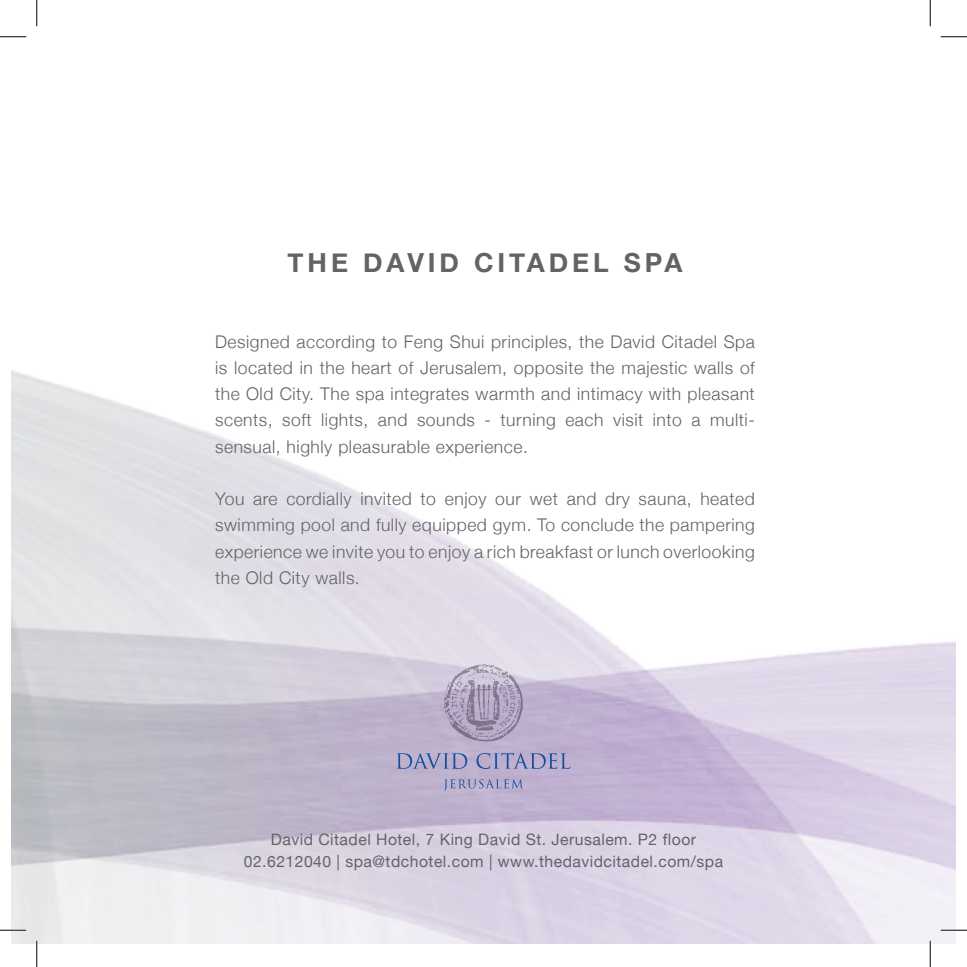
<style>
.page{position:relative;width:967px;height:967px;background:#fff}
.page>*{position:absolute;margin:0;border:0;box-sizing:border-box;transform-origin:0 0}
.t1{font:700 26.25px "Helvetica Neue";letter-spacing:.15em;color:#636366}
.t2{font:300 17.5px/26.2px "Helvetica Neue";letter-spacing:.03em;color:#636366;text-align:justify}
.t3{font:15.75px/22.8px "Helvetica Neue";letter-spacing:.03em;color:#636366;text-align:center}
</style>
<div class="page">
<svg style="left:444px;top:663px;width:79px;height:78px;background:#b2a8c0"></svg>
<svg style="left:396px;top:753px;width:174px;height:38px;background:#aaa5c8"></svg>
<svg style="left:0;top:36px;width:26px;height:1px"></svg>
<svg style="left:940px;top:36px;width:26px;height:1px"></svg>
<svg style="left:0;top:929px;width:26px;height:1px"></svg>
<svg style="left:940px;top:929px;width:26px;height:1px"></svg>
<svg style="left:36px;top:0;width:1px;height:26px"></svg>
<svg style="left:36px;top:940px;width:1px;height:26px"></svg>
<svg style="left:929px;top:0;width:1px;height:26px"></svg>
<svg style="left:929px;top:940px;width:1px;height:26px"></svg>
<h1 class="t1" style="left:287px;top:242px;width:396px">THE DAVID CITADEL SPA</h1>
<p class="t2" style="left:215px;top:327px;width:541px">Designed according to Feng Shui principles, the David Citadel Spa is located in the heart of Jerusalem, opposite the majestic walls of the Old City. The spa integrates warmth and intimacy with pleasant scents, soft lights, and sounds - turning each visit into a multi&shy;sensual, highly pleasurable experience.</p>
<p class="t2" style="left:215px;top:485px;width:541px">You are cordially invited to enjoy our wet and dry sauna, heated swimming pool and fully equipped gym. To conclude the pampering experience we invite you to enjoy a rich breakfast or lunch overlooking the Old City walls.</p>
<p class="t3" style="left:244px;top:828px;width:481px">David Citadel Hotel, 7 King David St. Jerusalem. P2 floor<br>02.6212040 | spa@tdchotel.com | www.thedavidcitadel.com/spa</p>
</div>
